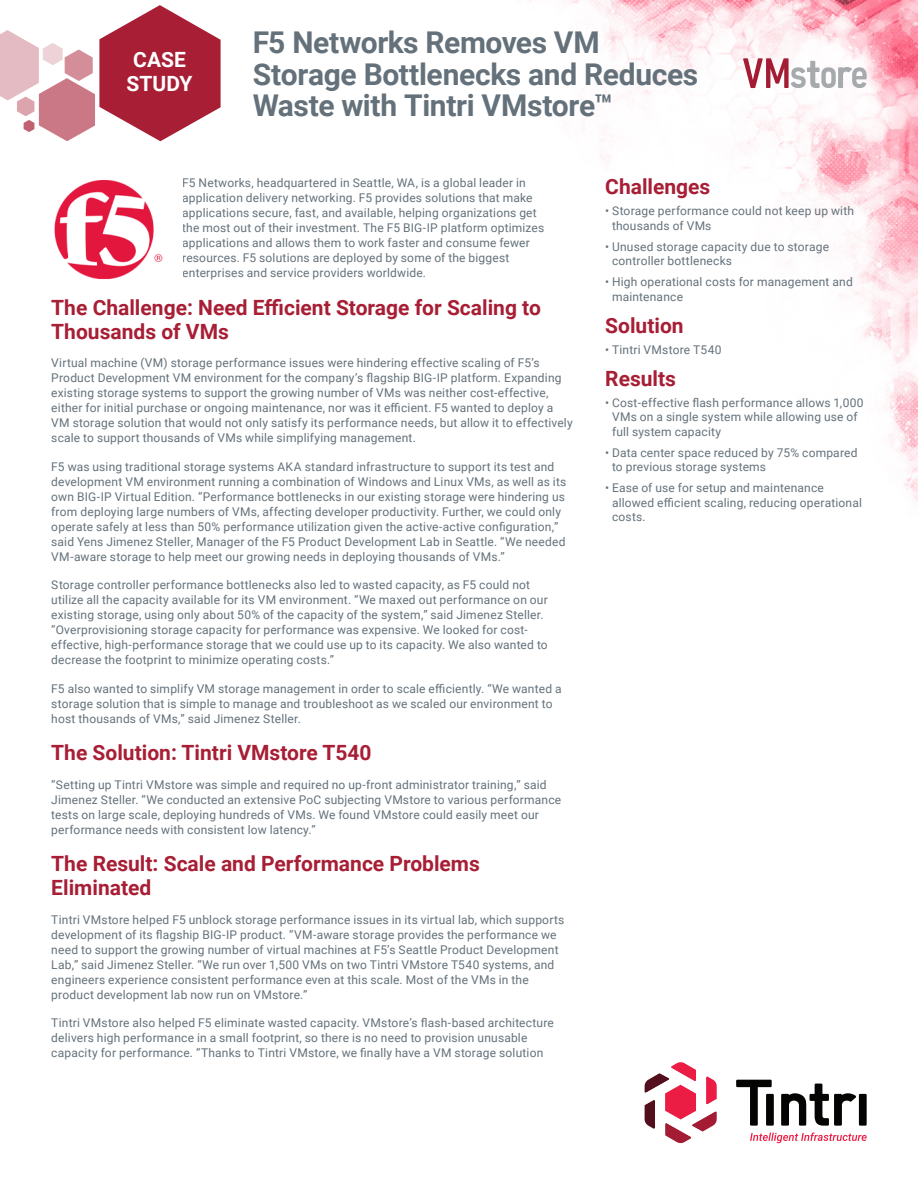
<style>
.page{position:relative;width:918px;height:1188px;background:#fff}
.page>*{position:absolute;margin:0;border:0;box-sizing:border-box;transform-origin:0 0}
.DOC_TITLE{font:700 30px/31.5px "Roboto";letter-spacing:-.01em;color:#64717a}
.BODY_COPY{font:700 21px/24px "Roboto";color:#a71e35}
.BODY_COPY-2{font:700 21px "Roboto";color:#fff}
.BODY_COPY-3{font:12px/15px "Roboto";letter-spacing:.015em;color:#64717a}
</style>
<div class="page">
<img style="left:529px;top:0;width:389px;height:502px">
<svg style="left:0;top:5px;width:221px;height:136px"></svg>
<svg style="left:750px;top:1132px;width:117px;height:11px"></svg>
<svg style="left:736px;top:1080px;width:36px;height:46px"></svg>
<div style="left:859px;top:1094px;width:8px;height:32px;background:#040503"></div>
<svg style="left:781px;top:1084px;width:75px;height:42px"></svg>
<div style="left:766px;top:1094px;width:8px;height:32px;background:#040503"></div>
<svg style="left:645px;top:1062px;width:72px;height:81px"></svg>
<svg style="left:743px;top:58px;width:124px;height:30px"></svg>
<img style="left:54px;top:180px;width:109px;height:100px">
<p class="BODY_COPY-2" style="left:133px;top:45px;width:54px">CASE</p>
<p class="BODY_COPY-2" style="left:127px;top:69px;width:67px">STUDY</p>
<p class="DOC_TITLE" style="left:253px;top:26px;width:447px">F5 Networks Removes VM<br>Storage Bottlenecks and Reduces<br>Waste with Tintri VMstore™</p>
<p class="BODY_COPY-3" style="left:182px;top:175px;width:363px">F5 Networks, headquartered in Seattle, WA, is a global leader in application delivery networking. F5 provides solutions that make applications secure, fast, and available, helping organizations get the most out of their investment. The F5 BIG-IP platform optimizes applications and allows them to work faster and consume fewer resources. F5 solutions are deployed by some of the biggest enterprises and service providers worldwide.</p>
<p class="BODY_COPY" style="left:51px;top:294px;width:491px">The Challenge: Need Efficient Storage for Scaling to<br>Thousands of VMs</p>
<p class="BODY_COPY-3" style="left:51px;top:355px;width:523px">Virtual machine (VM) storage performance issues were hindering effective scaling of F5’s Product Development VM environment for the company’s flagship BIG-IP platform. Expanding existing storage systems to support the growing number of VMs was neither cost-effective, either for initial purchase or ongoing maintenance, nor was it efficient. F5 wanted to deploy a VM storage solution that would not only satisfy its performance needs, but allow it to effectively scale to support thousands of VMs while simplifying management.</p>
<p class="BODY_COPY-3" style="left:51px;top:458px;width:517px">F5 was using traditional storage systems AKA standard infrastructure to support its test and development VM environment running a combination of Windows and Linux VMs, as well as its own BIG-IP Virtual Edition. “Performance bottlenecks in our existing storage were hindering us from deploying large numbers of VMs, affecting developer productivity. Further, we could only operate safely at less than 50% performance utilization given the active-active configuration,” said Yens Jimenez Steller, Manager of the F5 Product Development Lab in Seattle. “We needed VM-aware storage to help meet our growing needs in deploying thousands of VMs.”</p>
<p class="BODY_COPY-3" style="left:51px;top:577px;width:498px">Storage controller performance bottlenecks also led to wasted capacity, as F5 could not utilize all the capacity available for its VM environment. “We maxed out performance on our existing storage, using only about 50% of the capacity of the system,” said Jimenez Steller. “Overprovisioning storage capacity for performance was expensive. We looked for cost&shy;effective, high-performance storage that we could use up to its capacity. We also wanted to decrease the footprint to minimize operating costs.”</p>
<p class="BODY_COPY-3" style="left:51px;top:680px;width:512px">F5 also wanted to simplify VM storage management in order to scale efficiently. “We wanted a storage solution that is simple to manage and troubleshoot as we scaled our environment to host thousands of VMs,” said Jimenez Steller.</p>
<p class="BODY_COPY" style="left:51px;top:740px;width:322px">The Solution: Tintri VMstore T540</p>
<p class="BODY_COPY-3" style="left:51px;top:776px;width:512px">“Setting up Tintri VMstore was simple and required no up-front administrator training,” said Jimenez Steller. “We conducted an extensive PoC subjecting VMstore to various performance tests on large scale, deploying hundreds of VMs. We found VMstore could easily meet our performance needs with consistent low latency.”</p>
<p class="BODY_COPY" style="left:51px;top:851px;width:430px">The Result: Scale and Performance Problems<br>Eliminated</p>
<p class="BODY_COPY-3" style="left:51px;top:911px;width:514px">Tintri VMstore helped F5 unblock storage performance issues in its virtual lab, which supports development of its flagship BIG-IP product. “VM-aware storage provides the performance we need to support the growing number of virtual machines at F5’s Seattle Product Development Lab,” said Jimenez Steller. “We run over 1,500 VMs on two Tintri VMstore T540 systems, and engineers experience consistent performance even at this scale. Most of the VMs in the product development lab now run on VMstore.”</p>
<p class="BODY_COPY-3" style="left:51px;top:1015px;width:504px">Tintri VMstore also helped F5 eliminate wasted capacity. VMstore’s flash-based architecture delivers high performance in a small footprint, so there is no need to provision unusable capacity for performance. “Thanks to Tintri VMstore, we finally have a VM storage solution</p>
<p class="BODY_COPY" style="left:605px;top:174px;width:107px">Challenges</p>
<p class="BODY_COPY-3" style="left:612px;top:203px;width:244px;line-height:14.4px;text-indent:-7px">• Storage performance could not keep up with thousands of VMs</p>
<p class="BODY_COPY-3" style="left:612px;top:239px;width:219px;line-height:14.4px;text-indent:-7px">• Unused storage capacity due to storage controller bottlenecks</p>
<p class="BODY_COPY-3" style="left:612px;top:274px;width:242px;line-height:14.4px;text-indent:-7px">• High operational costs for management and maintenance</p>
<p class="BODY_COPY" style="left:605px;top:312px;width:80px">Solution</p>
<p class="BODY_COPY-3" style="left:605px;top:341px;width:118px">• Tintri VMstore T540</p>
<p class="BODY_COPY" style="left:605px;top:365px;width:72px">Results</p>
<p class="BODY_COPY-3" style="left:612px;top:395px;width:253px;line-height:14.4px;text-indent:-7px">• Cost-effective flash performance allows 1,000<br>VMs on a single system while allowing use of full system capacity</p>
<p class="BODY_COPY-3" style="left:612px;top:445px;width:247px;line-height:14.4px;text-indent:-7px">• Data center space reduced by 75% compared to previous storage systems</p>
<p class="BODY_COPY-3" style="left:612px;top:480px;width:251px;line-height:14.4px;text-indent:-7px">• Ease of use for setup and maintenance allowed efficient scaling, reducing operational costs.</p>
</div>
